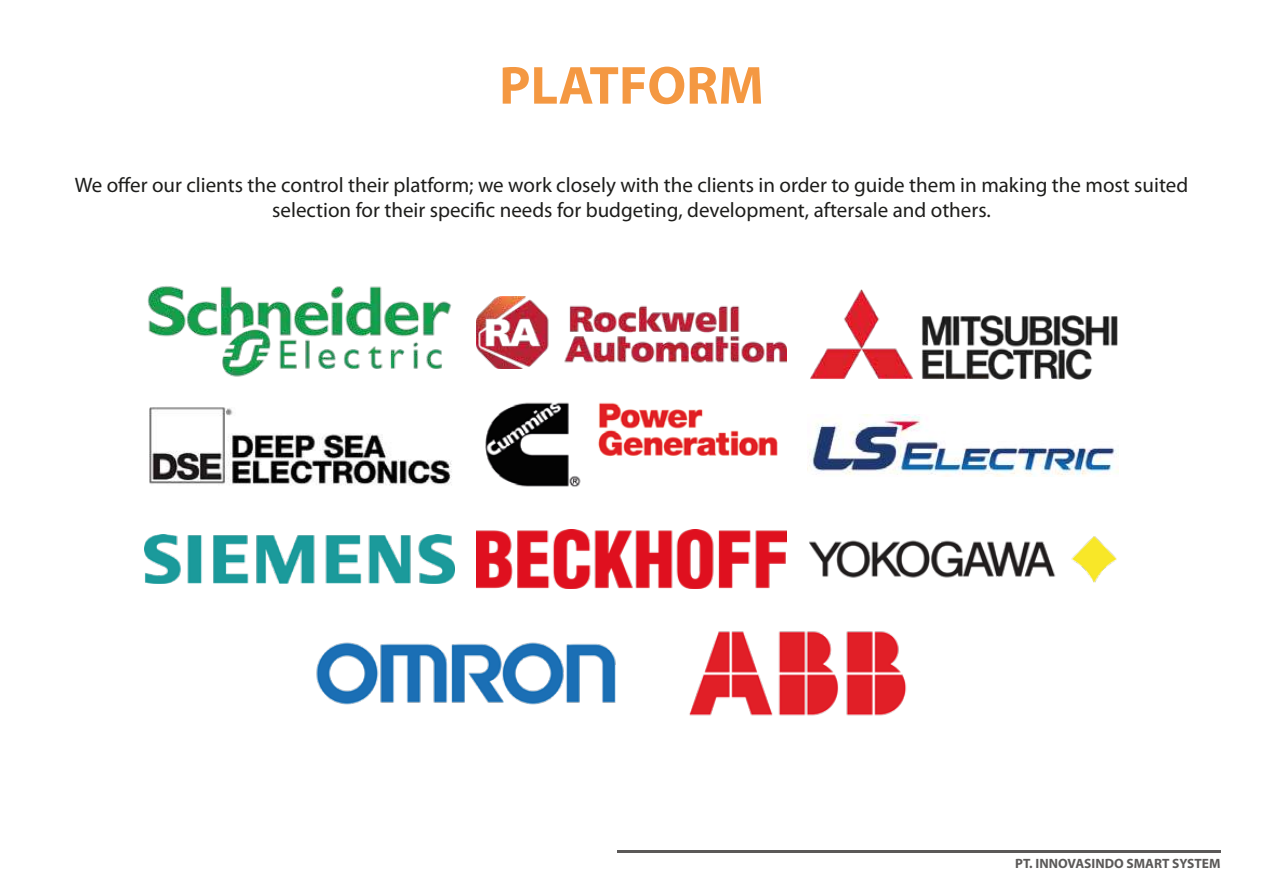
<style>
.page{position:relative;width:1263px;height:893px;background:#fff}
.page>*{position:absolute;margin:0;border:0;box-sizing:border-box;transform-origin:0 0}
.t1{font:700 54px "Myriad Pro";color:#f49842}
.t2{font:21px/25.2px "Myriad Pro";color:#1d1d1b;text-align:center}
.t3{font:700 13.5px "Myriad Pro";color:#5b5958}
</style>
<div class="page">
<hr style="left:617px;top:851px;width:603px;height:2px;background:#5b5958">
<img style="left:147px;top:286px;width:305px;height:91px">
<img style="left:476px;top:297px;width:311px;height:72px">
<img style="left:810px;top:289px;width:307px;height:91px">
<img style="left:149px;top:407px;width:303px;height:79px">
<img style="left:485px;top:402px;width:293px;height:85px">
<img style="left:809px;top:414px;width:309px;height:62px">
<img style="left:145px;top:534px;width:310px;height:50px">
<img style="left:476px;top:530px;width:311px;height:58px">
<img style="left:809px;top:536px;width:308px;height:46px">
<img style="left:316px;top:642px;width:300px;height:63px">
<img style="left:689px;top:631px;width:218px;height:85px">
<h1 class="t1" style="left:499px;top:65px;width:266px">PLATFORM</h1>
<p class="t2" style="left:75px;top:174px;width:1115px">We offer our clients the control their platform; we work closely with the clients in order to guide them in making the most suited selection for their specific needs for budgeting, development, aftersale and others.</p>
<p class="t3" style="left:1015px;top:858px;width:207px">PT. INNOVASINDO SMART SYSTEM</p>
</div>
